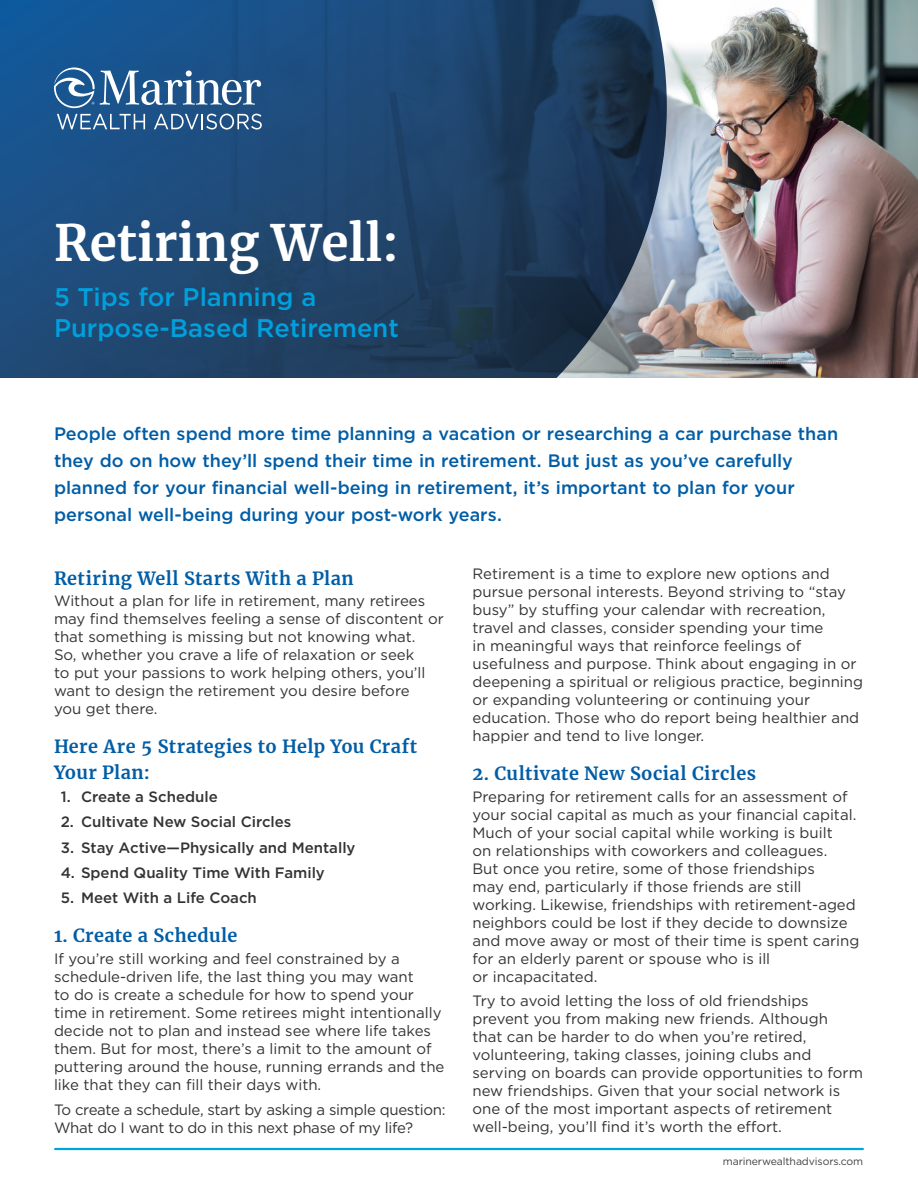
<style>
.page{position:relative;width:918px;height:1188px;background:#fff}
.page>*{position:absolute;margin:0;border:0;box-sizing:border-box;transform-origin:0 0}
.t1{font:700 49.5px "Merriweather";color:#fff}
.t2{font:500 25.5px/31.5px "Gotham";color:#00a0dd}
.t3{font:500 18px/27px "Gotham";color:#005da6}
.t4{font:700 18px/25.5px "Merriweather";letter-spacing:.025em;color:#005da6}
.t5{font:15px/18px "Gotham";color:#333334}
.t6{font:500 15px "Gotham";color:#333334}
.t7{font:15px/18px "Gotham";letter-spacing:-.02em;color:#333334}
.t8{font:10.5px "Gotham";letter-spacing:-.01em;color:#414042}
</style>
<div class="page">
<hr style="left:55px;top:1148px;width:808px;height:2px;background:#00a4df">
<img style="left:667px;top:0;width:251px;height:378px">
<svg style="left:0;top:0;width:667px;height:378px;background:#224870"></svg>
<svg style="left:57px;top:114px;width:88px;height:15px"></svg>
<svg style="left:154px;top:114px;width:108px;height:16px;background:#597ea4"></svg>
<svg style="left:54px;top:67px;width:207px;height:41px"></svg>
<h1 class="t1" style="left:54px;top:209px;width:347px">Retiring Well:</h1>
<h2 class="t2" style="left:54px;top:281px;width:346px">5 Tips for Planning a<br>Purpose-Based Retirement</h2>
<p class="t3" style="left:54px;top:420px;width:786px">People often spend more time planning a vacation or researching a car purchase than they do on how they’ll spend their time in retirement. But just as you’ve carefully planned for your financial well-being in retirement, it’s important to plan for your personal well-being during your post-work years.</p>
<p class="t4" style="left:54px;top:565px;width:301px">Retiring Well Starts With a Plan</p>
<p class="t5" style="left:54px;top:592px;width:391px">Without a plan for life in retirement, many retirees may find themselves feeling a sense of discontent or that something is missing but not knowing what.<br>So, whether you crave a life of relaxation or seek<br>to put your passions to work helping others, you’ll want to design the retirement you desire before<br>you get there.</p>
<p class="t4" style="left:54px;top:733px;width:365px">Here Are 5 Strategies to Help You Craft<br>Your Plan:</p>
<p class="t6" style="left:61px;top:787px;width:159px">1. Create a Schedule</p>
<p class="t6" style="left:61px;top:812px;width:232px">2. Cultivate New Social Circles</p>
<p class="t6" style="left:61px;top:837px;width:296px">3. Stay Active—Physically and Mentally</p>
<p class="t6" style="left:61px;top:863px;width:266px">4. Spend Quality Time With Family</p>
<p class="t6" style="left:61px;top:888px;width:198px">5. Meet With a Life Coach</p>
<p class="t4" style="left:54px;top:923px;width:185px">1. Create a Schedule</p>
<p class="t5" style="left:54px;top:949px;width:392px">If you’re still working and feel constrained by a schedule-driven life, the last thing you may want<br>to do is create a schedule for how to spend your time in retirement. Some retirees might intentionally decide not to plan and instead see where life takes them. But for most, there’s a limit to the amount of puttering around the house, running errands and the like that they can fill their days with.</p>
<p class="t7" style="left:54px;top:1100px;width:393px">To create a schedule, start by asking a simple question:<br>What do I want to do in this next phase of my life?</p>
<p class="t5" style="left:472px;top:564px;width:392px">Retirement is a time to explore new options and pursue personal interests. Beyond striving to “stay busy” by stuffing your calendar with recreation, travel and classes, consider spending your time<br>in meaningful ways that reinforce feelings of usefulness and purpose. Think about engaging in or deepening a spiritual or religious practice, beginning or expanding volunteering or continuing your education. Those who do report being healthier and happier and tend to live longer.</p>
<p class="t4" style="left:472px;top:760px;width:285px">2. Cultivate New Social Circles</p>
<p class="t5" style="left:472px;top:787px;width:388px">Preparing for retirement calls for an assessment of your social capital as much as your financial capital.<br>Much of your social capital while working is built<br>on relationships with coworkers and colleagues.<br>But once you retire, some of those friendships<br>may end, particularly if those friends are still working. Likewise, friendships with retirement-aged neighbors could be lost if they decide to downsize and move away or most of their time is spent caring for an elderly parent or spouse who is ill<br>or incapacitated.</p>
<p class="t5" style="left:472px;top:992px;width:392px">Try to avoid letting the loss of old friendships prevent you from making new friends. Although<br>that can be harder to do when you’re retired, volunteering, taking classes, joining clubs and serving on boards can provide opportunities to form new friendships. Given that your social network is one of the most important aspects of retirement well-being, you’ll find it’s worth the effort.</p>
<p class="t8" style="left:723px;top:1155px;width:142px">marinerwealthadvisors.com</p>
</div>
